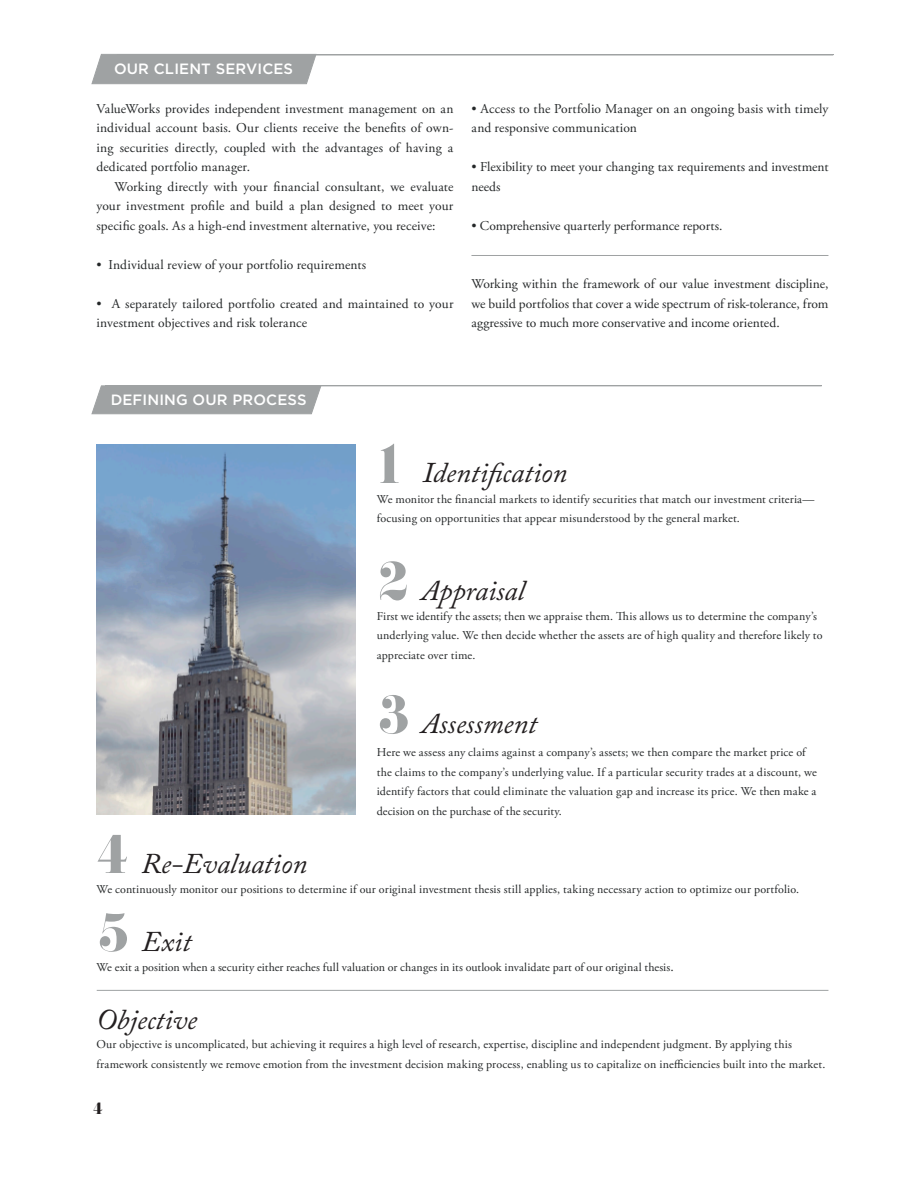
<style>
.page{position:relative;width:918px;height:1188px;background:#fff}
.page>*{position:absolute;margin:0;border:0;box-sizing:border-box;transform-origin:0 0}
.t1{font:60px "Didoni URWDOT Nor";color:#9fa2a3}
.t2{font:italic 28.5px "Adobe Caslon Pro";color:#231f20}
.t3{font:18px "Didoni URWDOT Nor";color:#231f20}
.t4{font:500 14.85px "Gotham HTF";letter-spacing:.01em;color:#fff}
.Body_Text{font:13.5px/19.5px "Adobe Garamond Pro";letter-spacing:.005em;color:#242728;text-align:justify}
.Body_Text-2{font:12px/19.5px "Adobe Garamond Pro";letter-spacing:.015em;color:#242728}
.s1{font-size:13.5px}
</style>
<div class="page">
<svg style="left:91px;top:53px;width:225px;height:31px;background:#a6a8a9"></svg>
<hr style="left:117px;top:54px;width:716px;height:2px;background:#9fa2a3">
<hr style="left:105px;top:386px;width:717px;height:1px;background:#9fa2a3">
<svg style="left:91px;top:385px;width:231px;height:30px;background:#a5a8a9"></svg>
<hr style="left:97px;top:990px;width:731px;height:1px;background:#9fa2a3">
<hr style="left:471px;top:255px;width:357px;height:1px;background:#9fa2a3">
<img style="left:96px;top:444px;width:260px;height:370px">
<p class="t4" style="left:114px;top:60px;width:181px">OUR CLIENT SERVICES</p>
<p class="Body_Text" style="left:96px;top:99px;width:359px">ValueWorks provides independent investment management on an individual account basis. Our clients receive the benefits of own&shy;ing securities directly, coupled with the advantages of having a dedicated portfolio manager.</p>
<p class="Body_Text" style="left:96px;top:177px;width:359px;text-indent:18px">Working directly with your financial consultant, we evaluate your investment profile and build a plan designed to meet your specific goals. As a high-end investment alternative, you receive:</p>
<p class="Body_Text" style="left:96px;top:255px;width:271px">• Individual review of your portfolio requirements</p>
<p class="Body_Text" style="left:96px;top:294px;width:359px">• A separately tailored portfolio created and maintained to your investment objectives and risk tolerance</p>
<p class="Body_Text" style="left:471px;top:99px;width:359px">• Access to the Portfolio Manager on an ongoing basis with timely and responsive communication</p>
<p class="Body_Text" style="left:471px;top:157px;width:359px">• Flexibility to meet your changing tax requirements and investment needs</p>
<p class="Body_Text" style="left:471px;top:216px;width:253px">• Comprehensive quarterly performance reports.</p>
<p class="Body_Text" style="left:471px;top:274px;width:359px">Working within the framework of our value investment discipline, we build portfolios that cover a wide spectrum of risk-tolerance, from aggressive to much more conservative and income oriented.</p>
<p class="t4" style="left:111px;top:391px;width:197px">DEFINING OUR PROCESS</p>
<p class="t1" style="left:373px;top:427px;width:35px">1</p>
<p class="t2" style="left:423px;top:456px;width:146px">Identification</p>
<p class="Body_Text-2" style="left:377px;top:489px;width:439px">We monitor the financial markets to identify securities that match our investment criteria— focusing on opportunities that appear misunderstood by the general market.</p>
<p class="t1" style="left:377px;top:544px;width:35px">2</p>
<p class="t2" style="left:421px;top:573px;width:105px">Appraisal</p>
<p class="Body_Text-2" style="left:377px;top:606px;width:447px">First we identify the assets; then we appraise them. This allows us to determine the company’s underlying value. We then decide whether the assets are of high quality and therefore likely to appreciate over time.</p>
<p class="t1" style="left:377px;top:678px;width:35px">3</p>
<p class="t2" style="left:421px;top:707px;width:117px">Assessment</p>
<p class="t1" style="left:96px;top:817px;width:35px">4</p>
<p class="t2" style="left:142px;top:846px;width:167px">Re-Evaluation</p>
<p class="Body_Text-2" style="left:377px;top:743px;width:442px">Here we assess any claims against a company’s assets; we then compare the market price of the claims to the company’s underlying value. If a particular security trades at a discount, we identify factors that could eliminate the valuation gap and increase its price. We then make a decision on the purchase of the security.</p>
<p class="Body_Text-2" style="left:96px;top:879px;width:704px">We continuously monitor our positions to determine if our original investment thesis still applies, taking necessary action to optimize our portfolio.</p>
<p class="t1" style="left:97px;top:895px;width:35px">5</p>
<p class="t2" style="left:142px;top:924px;width:51px">Exit</p>
<p class="Body_Text-2" style="left:96px;top:957px;width:579px">We exit a position when a security either reaches full valuation or changes in its outlook invalidate part of our original thesis<span class="s1">.</span></p>
<p class="t2" style="left:96px;top:1002px;width:102px">Objective</p>
<p class="Body_Text-2" style="left:96px;top:1035px;width:730px">Our objective is uncomplicated, but achieving it requires a high level of research, expertise, discipline and independent judgment. By applying this framework consistently we remove emotion from the investment decision making process, enabling us to capitalize on inefficiencies built into the market.</p>
<p class="t3" style="left:93px;top:1097px;width:12px">4</p>
</div>
